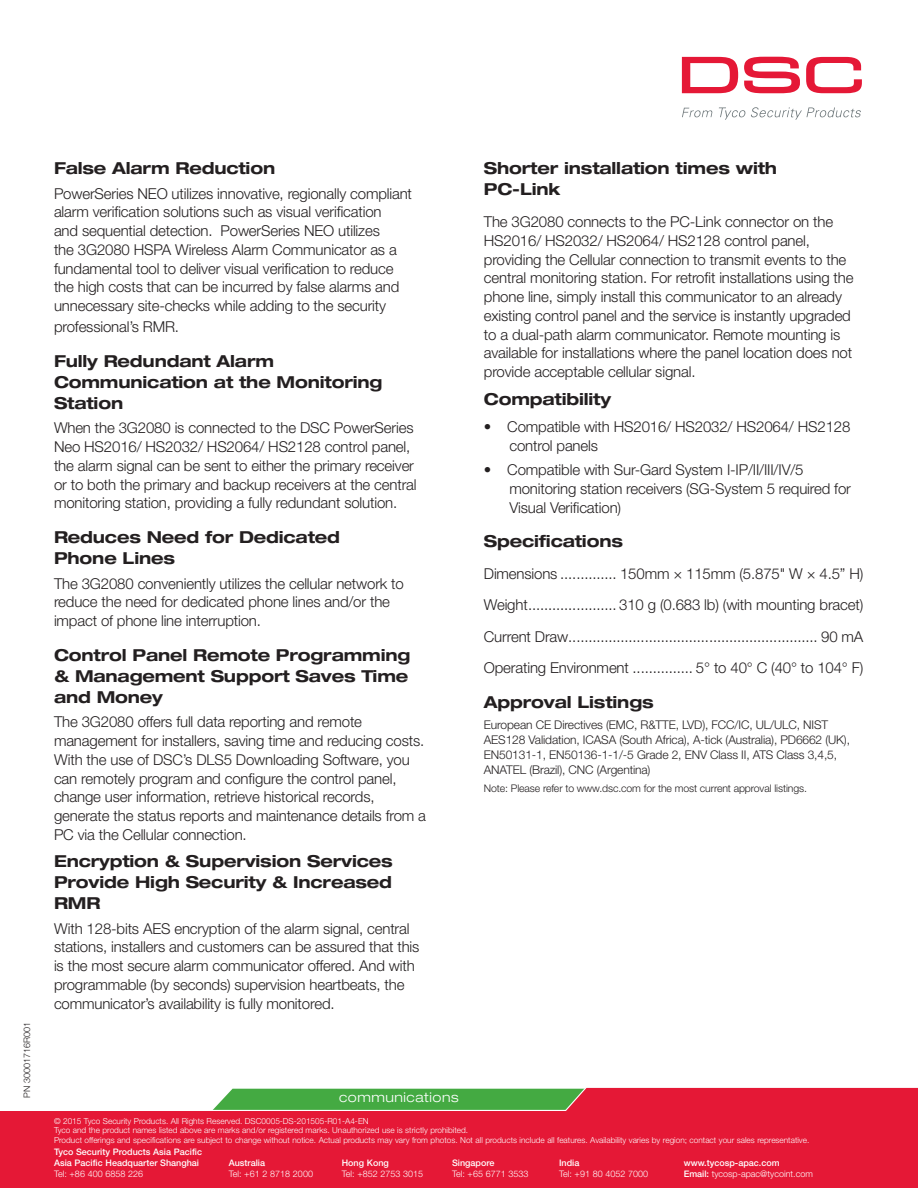
<style>
.page{position:relative;width:918px;height:1188px;background:#fff}
.page>*{position:absolute;margin:0;border:0;box-sizing:border-box;transform-origin:0 0}
.t1{font:700 expanded 16.5px/21px "Helvetica Neue LT Std";letter-spacing:-.01em;color:#231f20}
.t2{font:300 15px/18.8px "Helvetica Neue LT Pro";letter-spacing:-.01em;color:#231f20}
.t3{font:300 expanded 13.5px "Helvetica Neue LT Std";letter-spacing:.04em;color:#fff}
.t4{font:300 12px/15px "Helvetica Neue LT Pro";letter-spacing:-.01em;color:#231f20}
.t5{font:300 10.5px "Helvetica Neue LT Pro";letter-spacing:-.01em;color:#231f20}
.t6{font:500 9px/10.8px "Helvetica Neue LT Pro";color:#fff}
.t7{font:300 9px "Helvetica Neue LT Pro";color:#fff}
.t8{font:300 9px "Helvetica Neue LT Pro";color:#231f20}
.t9{font:300 8.25px/9.8px "Helvetica Neue LT Pro";color:#fff}
.s1{font-weight:300}
</style>
<div class="page">
<svg style="left:0;top:1087px;width:918px;height:101px;background:#d93445"></svg>
<svg style="left:682px;top:57px;width:56px;height:36px"></svg>
<svg style="left:744px;top:57px;width:56px;height:36px"></svg>
<svg style="left:806px;top:57px;width:56px;height:36px"></svg>
<svg style="left:682px;top:108px;width:31px;height:9px"></svg>
<svg style="left:719px;top:107px;width:142px;height:13px"></svg>
<p class="t8" style="left:22px;top:1098px;width:77px;rotate:-90deg">PN 30001716R001</p>
<p class="t1" style="left:54px;top:157px;width:223px">False Alarm Reduction</p>
<p class="t2" style="left:54px;top:184px;width:360px">PowerSeries NEO utilizes innovative, regionally compliant alarm verification solutions such as visual verification<br>and sequential detection. PowerSeries NEO utilizes<br>the 3G2080 HSPA Wireless Alarm Communicator as a fundamental tool to deliver visual verification to reduce the high costs that can be incurred by false alarms and unnecessary site-checks while adding to the security</p>
<p class="t2" style="left:54px;top:317px;width:127px">professional’s RMR.</p>
<p class="t1" style="left:54px;top:350px;width:330px">Fully Redundant Alarm<br>Communication at the Monitoring<br>Station</p>
<p class="t2" style="left:54px;top:418px;width:364px">When the 3G2080 is connected to the DSC PowerSeries Neo HS2016/ HS2032/ HS2064/ HS2128 control panel, the alarm signal can be sent to either the primary receiver or to both the primary and backup receivers at the central monitoring station, providing a fully redundant solution.</p>
<p class="t1" style="left:54px;top:526px;width:288px">Reduces Need for Dedicated<br>Phone Lines</p>
<p class="t2" style="left:54px;top:574px;width:351px">The 3G2080 conveniently utilizes the cellular network to reduce the need for dedicated phone lines and/or the impact of phone line interruption.</p>
<p class="t1" style="left:54px;top:644px;width:358px;text-align:justify">Control Panel Remote Programming &amp; Management Support Saves Time and Money</p>
<p class="t2" style="left:54px;top:712px;width:374px">The 3G2080 offers full data reporting and remote management for installers, saving time and reducing costs.<br>With the use of DSC’s DLS5 Downloading Software, you can remotely program and configure the control panel, change user information, retrieve historical records, generate the status reports and maintenance details from a PC via the Cellular connection.</p>
<p class="t1" style="left:54px;top:850px;width:340px;text-align:justify">Encryption &amp; Supervision Services Provide High Security &amp; Increased RMR</p>
<p class="t2" style="left:54px;top:919px;width:367px">With 128-bits AES encryption of the alarm signal, central stations, installers and customers can be assured that this is the most secure alarm communicator offered. And with programmable (by seconds) supervision heartbeats, the communicator’s availability is fully monitored.</p>
<p class="t1" style="left:484px;top:157px;width:295px">Shorter installation times with<br>PC-Link</p>
<p class="t2" style="left:484px;top:212px;width:371px">The 3G2080 connects to the PC-Link connector on the HS2016/ HS2032/ HS2064/ HS2128 control panel, providing the Cellular connection to transmit events to the central monitoring station. For retrofit installations using the phone line, simply install this communicator to an already existing control panel and the service is instantly upgraded to a dual-path alarm communicator. Remote mounting is available for installations where the panel location does not provide acceptable cellular signal.</p>
<p class="t1" style="left:484px;top:388px;width:129px">Compatibility</p>
<p class="t2" style="left:509px;top:417px;width:343px;text-indent:-26px">• Compatible with HS2016/ HS2032/ HS2064/ HS2128 control panels</p>
<p class="t2" style="left:509px;top:460px;width:343px;text-indent:-26px">• Compatible with Sur-Gard System I-IP/II/III/IV/5 monitoring station receivers (SG-System 5 required for<br>Visual Verification)</p>
<p class="t1" style="left:484px;top:530px;width:141px">Specifications</p>
<p class="t2" style="left:484px;top:557px;width:381px;line-height:31.5px;text-align:justify">Dimensions .............. 150mm × 115mm (5.875" W × 4.5” H)<br>Weight...................... 310 g (0.683 lb) (with mounting bracet)<br>Current Draw.............................................................. 90 mA Operating Environment ............... 5° to 40° C (40° to 104° F)</p>
<p class="t1" style="left:484px;top:691px;width:171px">Approval Listings</p>
<p class="t4" style="left:484px;top:717px;width:368px">European CE Directives (EMC, R&amp;TTE, LVD), FCC/IC, UL/ULC, NIST AES128 Validation, ICASA (South Africa), A-tick (Australia), PD6662 (UK), EN50131-1, EN50136-1-1/-5 Grade 2, ENV Class II, ATS Class 3,4,5, ANATEL (Brazil), CNC (Argentina)</p>
<p class="t5" style="left:484px;top:782px;width:325px">Note: Please refer to www.dsc.com for the most current approval listings.</p>
<p class="t3" style="left:339px;top:1089px;width:121px">communications</p>
<p class="t9" style="left:54px;top:1116px;width:757px">© 2015 Tyco Security Products. All Rights Reserved. DSC0005-DS-201505-R01-A4-EN<br>Tyco and the product names listed above are marks and/or registered marks. Unauthorized use is strictly prohibited.<br>Product offerings and specifications are subject to change without notice. Actual products may vary from photos. Not all products include all features. Availability varies by region; contact your sales representative.</p>
<p class="t6" style="left:54px;top:1147px;width:150px">Tyco Security Products Asia Pacific<br>Asia Pacific Headquarter Shanghai</p>
<p class="t7" style="left:54px;top:1168px;width:91px">Tel: +86 400 6858 226</p>
<p class="t6" style="left:452px;top:1158px;width:44px">Singapore</p>
<p class="t7" style="left:452px;top:1168px;width:78px">Tel: +65 6771 3533</p>
<p class="t6" style="left:229px;top:1158px;width:38px">Australia</p>
<p class="t7" style="left:229px;top:1168px;width:86px">Tel: +61 2 8718 2000</p>
<p class="t6" style="left:342px;top:1158px;width:49px">Hong Kong</p>
<p class="t7" style="left:342px;top:1168px;width:83px">Tel: +852 2753 3015</p>
<p class="t6" style="left:559px;top:1158px;width:22px">India</p>
<p class="t7" style="left:559px;top:1168px;width:91px">Tel: +91 80 4052 7000</p>
<p class="t6" style="left:684px;top:1158px;width:131px">www.tycosp-apac.com<br>Email: <span class="s1">tycosp-apac@tycoint.com</span></p>
</div>
